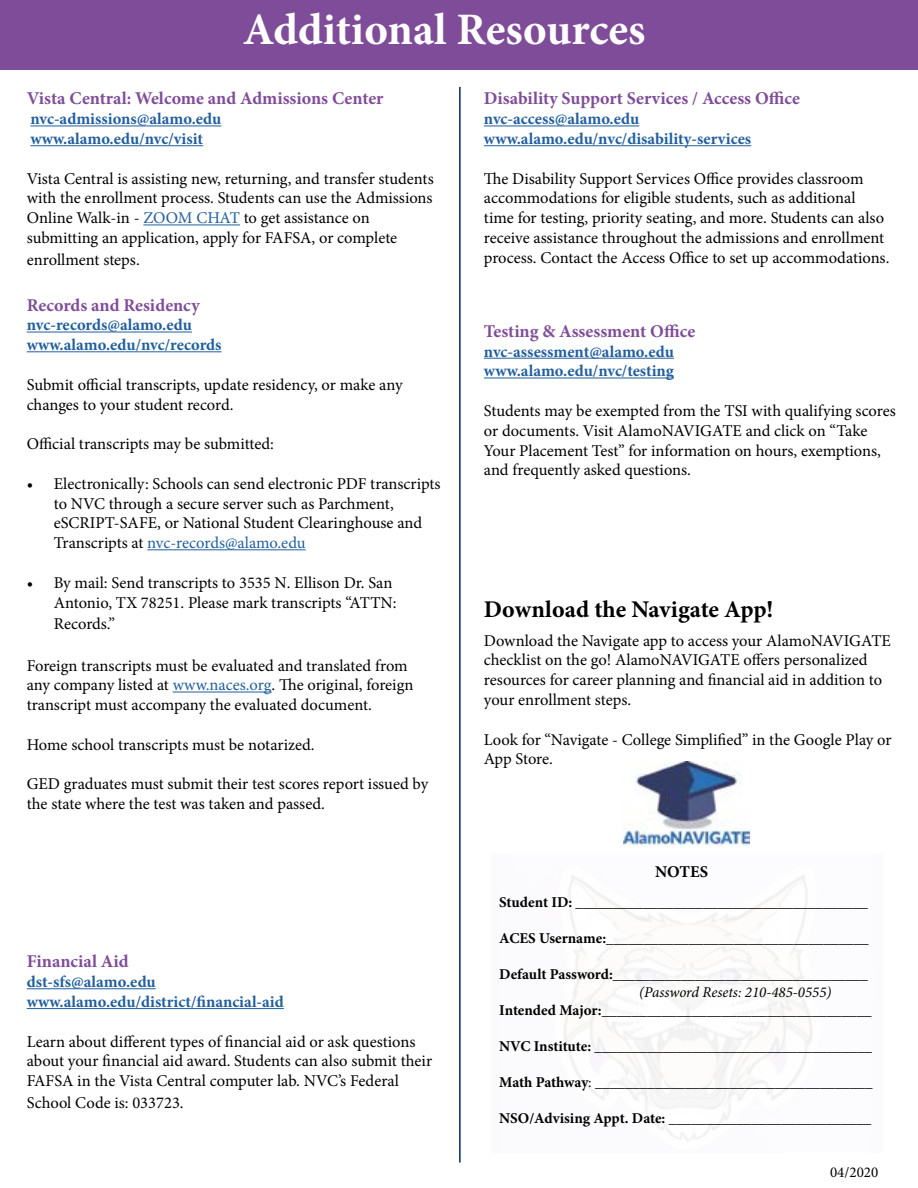
<style>
.page{position:relative;width:918px;height:1188px;background:#fff}
.page>*{position:absolute;margin:0;border:0;box-sizing:border-box;transform-origin:0 0}
.t1{font:700 45px "Minion Pro";color:#fff}
.t2{font:700 24px "Minion Pro";color:#000}
.t3{font:700 18px "Minion Pro";color:#7f4c99}
.t4{font:16.5px/19.8px "Minion Pro";color:#000}
.t5{font:700 16.5px/19.8px "Minion Pro";color:#215e9e}
.t6{font:700 16.5px "Minion Pro";letter-spacing:-.005em;color:#000}
.t7{font:15px/18px "Minion Pro";color:#000}
.t8{font:700 15px "Minion Pro";color:#000}
.s1{color:#215e9e}
.s2{font-style:italic}
.s3{font-weight:700}
</style>
<div class="page">
<div style="left:0;top:0;width:918px;height:70px;background:#7f4c99"></div>
<hr style="left:30px;top:126px;width:191px;height:1px;background:#215e9e">
<hr style="left:30px;top:145px;width:173px;height:1px;background:#215e9e">
<hr style="left:143px;top:225px;width:97px;height:1px;background:#215e9e">
<hr style="left:27px;top:332px;width:165px;height:1px;background:#215e9e">
<hr style="left:27px;top:351px;width:195px;height:1px;background:#215e9e">
<hr style="left:147px;top:549px;width:159px;height:1px;background:#215e9e">
<hr style="left:173px;top:692px;width:99px;height:1px;background:#215e9e">
<hr style="left:27px;top:988px;width:129px;height:1px;background:#215e9e">
<hr style="left:27px;top:1008px;width:257px;height:1px;background:#215e9e">
<hr style="left:459px;top:87px;width:2px;height:1076px;background:#022767">
<img style="left:623px;top:762px;width:127px;height:85px">
<hr style="left:484px;top:126px;width:155px;height:1px;background:#215e9e">
<hr style="left:484px;top:145px;width:267px;height:1px;background:#215e9e">
<hr style="left:484px;top:358px;width:190px;height:1px;background:#215e9e">
<hr style="left:484px;top:378px;width:190px;height:1px;background:#215e9e">
<h1 class="t1" style="left:243px;top:-2px;width:404px">Additional Resources</h1>
<p class="t3" style="left:27px;top:86px;width:358px">Vista Central: Welcome and Admissions Center</p>
<p class="t5" style="left:30px;top:109px;width:193px">nvc-admissions@alamo.edu www.alamo.edu/nvc/visit</p>
<p class="t4" style="left:27px;top:169px;width:408px">Vista Central is assisting new, returning, and transfer students with the enrollment process. Students can use the Admissions Online Walk-in - <span class="s1">ZOOM CHAT</span> to get assistance on submitting an application, apply for FAFSA, or complete</p>
<p class="t4" style="left:27px;top:250px;width:115px">enrollment steps.</p>
<p class="t3" style="left:27px;top:292px;width:175px">Records and Residency</p>
<p class="t5" style="left:27px;top:315px;width:196px">nvc-records@alamo.edu www.alamo.edu/nvc/records</p>
<p class="t4" style="left:27px;top:375px;width:377px">Submit official transcripts, update residency, or make any changes to your student record.</p>
<p class="t4" style="left:27px;top:434px;width:249px">Official transcripts may be submitted:</p>
<p class="t4" style="left:54px;top:474px;width:388px;text-indent:-27px">• Electronically: Schools can send electronic PDF transcripts to NVC through a secure server such as Parchment, eSCRIPT-SAFE, or National Student Clearinghouse and Transcripts at <span class="s1">nvc-records@alamo.edu</span></p>
<p class="t4" style="left:27px;top:573px;width:371px;text-align:right">• By mail: Send transcripts to 3535 N. Ellison Dr. San<br>Antonio, TX 78251. Please mark transcripts “ATTN:</p>
<p class="t4" style="left:54px;top:614px;width:63px">Records.”</p>
<p class="t4" style="left:27px;top:655px;width:388px">Foreign transcripts must be evaluated and translated from any company listed at <span class="s1">www.naces.org</span>. The original, foreign transcript must accompany the evaluated document.</p>
<p class="t4" style="left:27px;top:735px;width:289px">Home school transcripts must be notarized.</p>
<p class="t4" style="left:27px;top:774px;width:403px">GED graduates must submit their test scores report issued by the state where the test was taken and passed.</p>
<p class="t3" style="left:27px;top:949px;width:104px">Financial Aid</p>
<p class="t5" style="left:27px;top:972px;width:259px">dst-sfs@alamo.edu www.alamo.edu/district/financial-aid</p>
<p class="t4" style="left:27px;top:1031px;width:407px">Learn about different types of financial aid or ask questions about your financial aid award. Students can also submit their<br>FAFSA in the Vista Central computer lab. NVC’s Federal</p>
<p class="t4" style="left:27px;top:1093px;width:158px">School Code is: 033723.</p>
<p class="t3" style="left:484px;top:86px;width:318px">Disability Support Services / Access Office</p>
<p class="t5" style="left:484px;top:109px;width:269px">nvc-access@alamo.edu www.alamo.edu/nvc/disability-services</p>
<p class="t4" style="left:484px;top:169px;width:407px">The Disability Support Services Office provides classroom accommodations for eligible students, such as additional time for testing, priority seating, and more. Students can also receive assistance throughout the admissions and enrollment process. Contact the Access Office to set up accommodations.</p>
<p class="t3" style="left:484px;top:318px;width:213px">Testing &amp; Assessment Office</p>
<p class="t5" style="left:484px;top:341px;width:192px">nvc-assessment@alamo.edu www.alamo.edu/nvc/testing</p>
<p class="t4" style="left:484px;top:401px;width:413px">Students may be exempted from the TSI with qualifying scores or documents. Visit AlamoNAVIGATE and click on “Take Your Placement Test” for information on hours, exemptions, and frequently asked questions.</p>
<h2 class="t2" style="left:484px;top:593px;width:291px">Download the Navigate App!</h2>
<p class="t4" style="left:484px;top:631px;width:409px">Download the Navigate app to access your AlamoNAVIGATE checklist on the go! AlamoNAVIGATE offers personalized resources for career planning and financial aid in addition to your enrollment steps.</p>
<p class="t4" style="left:484px;top:730px;width:409px">Look for “Navigate - College Simplified” in the Google Play or<br>App Store.</p>
<p class="t6" style="left:655px;top:861px;width:54px">NOTES</p>
<p class="t8" style="left:499px;top:892px;width:370px">Student ID: _______________________________________</p>
<p class="t8" style="left:499px;top:928px;width:371px">ACES Username:___________________________________</p>
<p class="t8" style="left:499px;top:964px;width:370px">Default Password:__________________________________</p>
<p class="t7" style="left:499px;top:984px;width:374px;text-indent:140px"><span class="s2">(Password Resets: 210-485-0555)<br></span><span class="s3">Intended Major:</span>____________________________________</p>
<p class="t7" style="left:499px;top:1038px;width:374px"><span class="s3">NVC Institute:</span> _____________________________________</p>
<p class="t7" style="left:499px;top:1074px;width:375px"><span class="s3">Math Pathway</span>: _____________________________________</p>
<p class="t7" style="left:499px;top:1110px;width:374px"><span class="s3">NSO/Advising Appt. Date:</span> ___________________________</p>
<p class="t7" style="left:830px;top:1163px;width:50px">04/2020</p>
</div>
